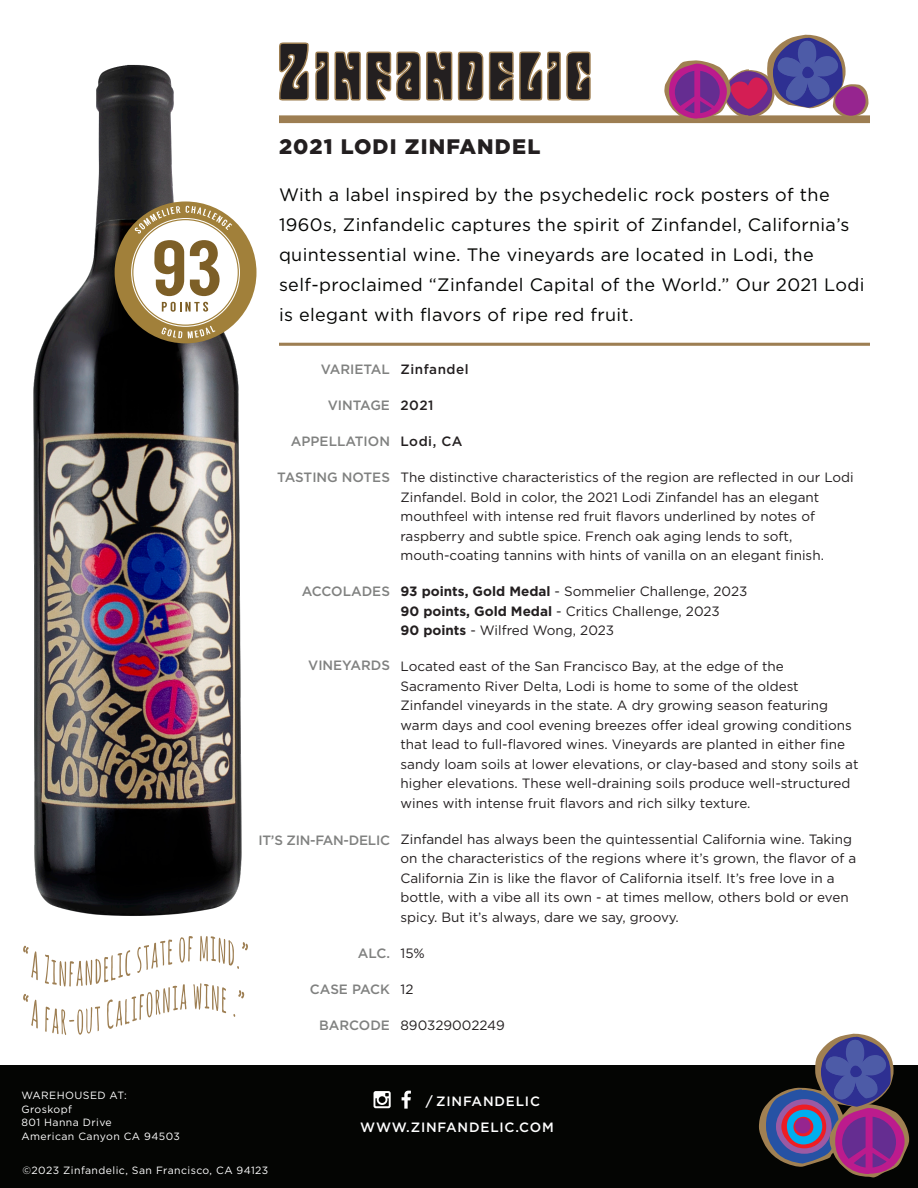
<style>
.page{position:relative;width:918px;height:1188px;background:#fff}
.page>*{position:absolute;margin:0;border:0;box-sizing:border-box;transform-origin:0 0}
.t1{font:900 21px "Gotham";letter-spacing:.055em;color:#231f20}
.t2{font:18px/30px "Gotham";letter-spacing:.02em;color:#040503}
.t3{font:13.5px/19.5px "Gotham";color:#231f20}
.t4{font:500 13.5px "Gotham";color:#808180}
.t5{font:500 13.5px/26.5px "Gotham";letter-spacing:.06em;color:#fff}
.t6{font:500 13.5px "Gotham";letter-spacing:.04em;color:#231f20}
.t7{font:500 13.5px "Gotham";letter-spacing:-.02em;color:#808180}
.t8{font:10.5px/13.5px "Gotham";letter-spacing:.04em;color:#fff}
.s1{font-weight:700}
</style>
<div class="page">
<svg style="left:279px;top:42px;width:30px;height:59px;background:#595047"></svg>
<svg style="left:315px;top:52px;width:137px;height:49px"></svg>
<svg style="left:458px;top:52px;width:25px;height:49px"></svg>
<svg style="left:489px;top:52px;width:102px;height:49px"></svg>
<img style="left:33px;top:64px;width:209px;height:852px">
<div style="left:279px;top:115px;width:591px;height:8px;background:#9d7e52"></div>
<hr style="left:279px;top:343px;width:591px;height:3px;background:#9d7e52">
<svg style="left:23px;top:946px;width:15px;height:34px"></svg>
<svg style="left:23px;top:994px;width:15px;height:35px"></svg>
<svg style="left:45px;top:936px;width:203px;height:99px"></svg>
<div style="left:0;top:1065px;width:918px;height:123px;background:#040503"></div>
<svg style="left:374px;top:1091px;width:17px;height:17px"></svg>
<svg style="left:402px;top:1091px;width:9px;height:18px"></svg>
<svg style="left:664px;top:35px;width:205px;height:84px"></svg>
<svg style="left:759px;top:1034px;width:150px;height:144px"></svg>
<div style="left:115px;top:201px;width:141px;height:142px;background:#a1803a;border-radius:50%"></div>
<svg style="left:132px;top:206px;width:107px;height:132px"></svg>
<h1 class="t1" style="left:279px;top:132px;width:263px">2021 LODI ZINFANDEL</h1>
<p class="t2" style="left:279px;top:179px;width:587px">With a label inspired by the psychedelic rock posters of the 1960s, Zinfandelic captures the spirit of Zinfandel, California’s quintessential wine. The vineyards are located in Lodi, the self-proclaimed “Zinfandel Capital of the World.” Our 2021 Lodi is elegant with flavors of ripe red fruit.</p>
<p class="t4" style="left:321px;top:361px;width:71px">VARIETAL</p>
<p class="t4" style="left:328px;top:397px;width:64px">VINTAGE</p>
<p class="t4" style="left:291px;top:433px;width:101px">APPELLATION</p>
<p class="t4" style="left:277px;top:469px;width:114px">TASTING NOTES</p>
<p class="t4" style="left:302px;top:583px;width:90px">ACCOLADES</p>
<p class="t4" style="left:308px;top:656px;width:83px">VINEYARDS</p>
<p class="t7" style="left:258px;top:832px;width:133px">IT’S ZIN-FAN-DELIC</p>
<p class="t4" style="left:358px;top:944px;width:34px">ALC.</p>
<p class="t4" style="left:310px;top:980px;width:82px">CASE PACK</p>
<p class="t4" style="left:319px;top:1016px;width:72px">BARCODE</p>
<p class="t6" style="left:401px;top:361px;width:70px">Zinfandel</p>
<p class="t6" style="left:401px;top:397px;width:35px">2021</p>
<p class="t6" style="left:401px;top:433px;width:64px">Lodi, CA</p>
<p class="t3" style="left:401px;top:468px;width:455px">The distinctive characteristics of the region are reflected in our Lodi Zinfandel. Bold in color, the 2021 Lodi Zinfandel has an elegant mouthfeel with intense red fruit flavors underlined by notes of raspberry and subtle spice. French oak aging lends to soft, mouth-coating tannins with hints of vanilla on an elegant finish.</p>
<p class="t3" style="left:401px;top:582px;width:348px"><span class="s1">93 points, Gold Medal</span> - Sommelier Challenge, 2023<br><span class="s1">90 points, Gold Medal</span> - Critics Challenge, 2023<br><span class="s1">90 points</span> - Wilfred Wong, 2023</p>
<p class="t3" style="left:401px;top:657px;width:460px">Located east of the San Francisco Bay, at the edge of the Sacramento River Delta, Lodi is home to some of the oldest Zinfandel vineyards in the state. A dry growing season featuring warm days and cool evening breezes offer ideal growing conditions that lead to full-flavored wines. Vineyards are planted in either fine sandy loam soils at lower elevations, or clay-based and stony soils at higher elevations. These well-draining soils produce well-structured wines with intense fruit flavors and rich silky texture.</p>
<p class="t3" style="left:401px;top:829px;width:457px">Zinfandel has always been the quintessential California wine. Taking on the characteristics of the regions where it’s grown, the flavor of a California Zin is like the flavor of California itself. It’s free love in a bottle, with a vibe all its own - at times mellow, others bold or even spicy. But it’s always, dare we say, groovy.</p>
<p class="t3" style="left:401px;top:943px;width:26px">15%</p>
<p class="t3" style="left:401px;top:979px;width:14px">12</p>
<p class="t3" style="left:401px;top:1015px;width:106px">890329002249</p>
<p class="t8" style="left:21px;top:1088px;width:160px">WAREHOUSED AT:<br>Groskopf<br>801 Hanna Drive<br>American Canyon CA 94503</p>
<p class="t8" style="left:22px;top:1164px;width:247px">©2023 Zinfandelic, San Francisco, CA 94123</p>
<p class="t5" style="left:360px;top:1088px;width:195px;text-indent:66px">/ ZINFANDELIC<br>WWW.ZINFANDELIC.COM</p>
</div>
